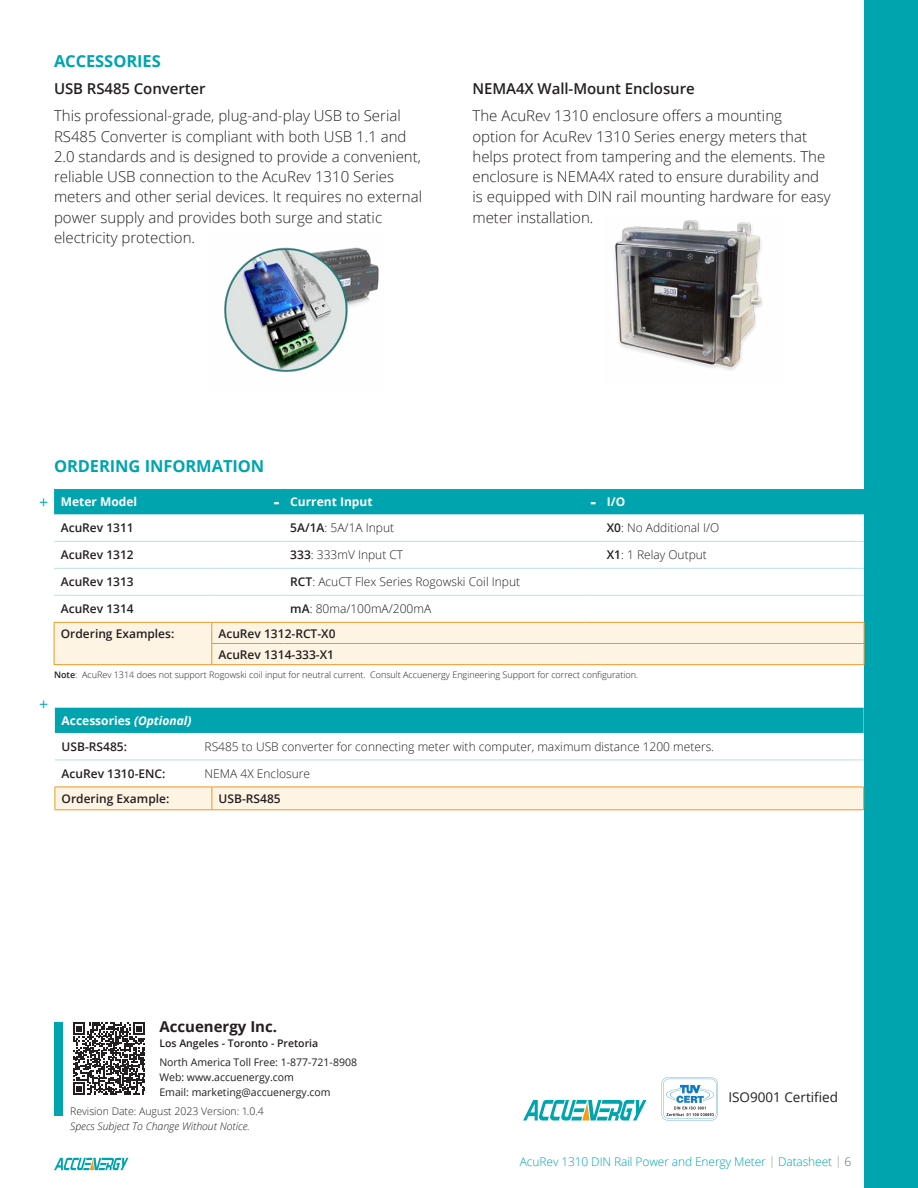
<style>
.page{position:relative;width:918px;height:1188px;background:#fff}
.page>*{position:absolute;margin:0;border:0;box-sizing:border-box;transform-origin:0 0}
.t1{font:700 18px "Open Sans";color:#fff}
.t2{font:700 16.5px "Open Sans";letter-spacing:-.005em;color:#00a4af}
.大标题{font:15.9px "Open Sans";color:#00aeb8}
.正文{font:300 15px/20.2px "Open Sans";color:#231f20}
.t3{font:600 15px "Open Sans";letter-spacing:-.005em;color:#231f20}
.t4{font:700 15px "Open Sans";color:#231f20}
.正文-2{font:13.5px "Open Sans";color:#231f20}
.t5{font:300 12px "Open Sans";color:#231f20}
.t6{font:600 12px "Open Sans";color:#231f20}
.t7{font:300 12px "Open Sans";letter-spacing:-.01em;color:#00a4af}
.t8{font:700 12px "Open Sans";color:#fff}
.t9{font:10.5px "Open Sans";color:#231f20}
.正文-3{font:300 10.5px "Open Sans";color:#231f20}
.正文-4{font:italic 300 10.5px "Open Sans";color:#231f20}
.t10{font:600 10.5px "Open Sans";color:#231f20}
.正文-5{font:300 9px "Open Sans";color:#231f20}
.s1{font-weight:600}
.s2{font-style:italic}
.s3{color:#939598}
.s4{color:#636366}
</style>
<div class="page">
<svg style="left:54px;top:1158px;width:75px;height:12px"></svg>
<img style="left:615px;top:220px;width:148px;height:150px">
<img style="left:224px;top:247px;width:155px;height:125px">
<div style="left:864px;top:0;width:54px;height:1188px;background:#00a4af"></div>
<div style="left:55px;top:707px;width:809px;height:26px;background:#00a4af"></div>
<hr style="left:212px;top:707px;width:652px;height:1px;background:#fff">
<hr style="left:55px;top:760px;width:143px;height:1px;background:#b9e1e6">
<svg style="left:198px;top:760px;width:14px;height:1px"></svg>
<hr style="left:212px;top:760px;width:652px;height:1px;background:#b9e1e6">
<svg style="left:55px;top:787px;width:809px;height:24px;background:#fdefd9"></svg>
<hr style="left:212px;top:810px;width:652px;height:1px;background:#ec9825">
<div style="left:54px;top:488px;width:810px;height:26px;background:#00a4af"></div>
<hr style="left:600px;top:488px;width:264px;height:1px;background:#fff">
<hr style="left:54px;top:541px;width:158px;height:1px;background:#b9e1e6">
<hr style="left:212px;top:541px;width:58px;height:1px;background:#b9e1e6">
<hr style="left:54px;top:568px;width:158px;height:1px;background:#b9e1e6">
<hr style="left:212px;top:568px;width:58px;height:1px;background:#b9e1e6">
<svg style="left:270px;top:541px;width:14px;height:1px"></svg>
<svg style="left:270px;top:568px;width:14px;height:1px"></svg>
<hr style="left:284px;top:541px;width:303px;height:1px;background:#b9e1e6">
<hr style="left:284px;top:568px;width:303px;height:1px;background:#b9e1e6">
<svg style="left:587px;top:541px;width:13px;height:1px"></svg>
<svg style="left:587px;top:568px;width:13px;height:1px"></svg>
<hr style="left:600px;top:541px;width:264px;height:1px;background:#b9e1e6">
<hr style="left:600px;top:568px;width:264px;height:1px;background:#b9e1e6">
<hr style="left:54px;top:595px;width:158px;height:1px;background:#b9e1e6">
<hr style="left:212px;top:595px;width:58px;height:1px;background:#b9e1e6">
<svg style="left:270px;top:595px;width:14px;height:1px"></svg>
<hr style="left:284px;top:595px;width:303px;height:1px;background:#b9e1e6">
<svg style="left:587px;top:595px;width:13px;height:1px"></svg>
<hr style="left:600px;top:595px;width:264px;height:1px;background:#b9e1e6">
<div style="left:54px;top:622px;width:811px;height:43px;background:#fef4e4"></div>
<hr style="left:600px;top:664px;width:264px;height:1px;background:#ec9825">
<div style="left:54px;top:1022px;width:9px;height:94px;background:#00a4af"></div>
<svg style="left:523px;top:1100px;width:123px;height:20px"></svg>
<svg style="left:661px;top:1077px;width:57px;height:44px"></svg>
<svg style="left:73px;top:1022px;width:72px;height:73px"></svg>
<p class="t2" style="left:54px;top:49px;width:108px">ACCESSORIES</p>
<p class="t3" style="left:54px;top:79px;width:153px">USB RS485 Converter</p>
<p class="正文" style="left:54px;top:105px;width:370px">This professional-grade, plug-and-play USB to Serial RS485 Converter is compliant with both USB 1.1 and 2.0 standards and is designed to provide a convenient, reliable USB connection to the AcuRev 1310 Series meters and other serial devices. It requires no external power supply and provides both surge and static electricity protection.</p>
<p class="t3" style="left:472px;top:79px;width:224px">NEMA4X Wall-Mount Enclosure</p>
<p class="正文" style="left:472px;top:105px;width:360px">The AcuRev 1310 enclosure offers a mounting<br>option for AcuRev 1310 Series energy meters that helps protect from tampering and the elements. The enclosure is NEMA4X rated to ensure durability and is equipped with DIN rail mounting hardware for easy meter installation.</p>
<p class="t2" style="left:54px;top:454px;width:212px">ORDERING INFORMATION</p>
<p class="大标题" style="left:39px;top:491px;width:11px">+</p>
<p class="t8" style="left:61px;top:493px;width:78px">Meter Model</p>
<p class="t1" style="left:274px;top:489px;width:7px">-</p>
<p class="t8" style="left:290px;top:493px;width:84px">Current Input</p>
<p class="t1" style="left:590px;top:489px;width:7px">-</p>
<p class="t8" style="left:607px;top:493px;width:20px">I/O</p>
<p class="t6" style="left:61px;top:520px;width:75px">AcuRev 1311</p>
<p class="t5" style="left:290px;top:520px;width:105px"><span class="s1">5A/1A</span>: 5A/1A Input</p>
<p class="t5" style="left:607px;top:520px;width:114px"><span class="s1">X0</span>: No Additional I/O</p>
<p class="t6" style="left:61px;top:547px;width:75px">AcuRev 1312</p>
<p class="t5" style="left:290px;top:547px;width:114px"><span class="s1">333</span>: 333mV Input CT</p>
<p class="t5" style="left:607px;top:547px;width:102px"><span class="s1">X1</span>: 1 Relay Output</p>
<p class="t6" style="left:61px;top:574px;width:75px">AcuRev 1313</p>
<p class="t5" style="left:290px;top:574px;width:231px"><span class="s1">RCT</span>: AcuCT Flex Series Rogowski Coil Input</p>
<p class="t6" style="left:61px;top:601px;width:75px">AcuRev 1314</p>
<p class="t5" style="left:290px;top:601px;width:142px"><span class="s1">mA</span>: 80ma/100mA/200mA</p>
<p class="t6" style="left:61px;top:625px;width:115px">Ordering Examples:</p>
<p class="t6" style="left:219px;top:625px;width:119px">AcuRev 1312-RCT-X0</p>
<p class="t6" style="left:219px;top:646px;width:117px">AcuRev 1314-333-X1</p>
<p class="正文-5" style="left:54px;top:669px;width:586px"><span class="s1">Note</span>: AcuRev 1314 does not support Rogowski coil input for neutral current. Consult Accuenergy Engineering Support for correct configuration.</p>
<p class="大标题" style="left:39px;top:694px;width:11px">+</p>
<p class="t8" style="left:62px;top:712px;width:131px">Accessories <span class="s2">(Optional)</span></p>
<p class="t6" style="left:62px;top:738px;width:67px">USB-RS485:</p>
<p class="t5" style="left:205px;top:738px;width:511px">RS485 to USB converter for connecting meter with computer, maximum distance 1200 meters.</p>
<p class="t6" style="left:62px;top:765px;width:105px">AcuRev 1310-ENC:</p>
<p class="t5" style="left:205px;top:765px;width:107px">NEMA 4X Enclosure</p>
<p class="t6" style="left:62px;top:790px;width:109px">Ordering Example:</p>
<p class="t6" style="left:219px;top:790px;width:64px">USB-RS485</p>
<p class="t4" style="left:159px;top:1016px;width:119px">Accuenergy Inc.</p>
<p class="t10" style="left:159px;top:1036px;width:160px">Los Angeles - Toronto - Pretoria</p>
<p class="t9" style="left:159px;top:1055px;width:199px">North America Toll Free: 1-877-721-8908</p>
<p class="t9" style="left:159px;top:1070px;width:136px">Web: www.accuenergy.com</p>
<p class="t9" style="left:159px;top:1085px;width:173px">Email: marketing@accuenergy.com</p>
<p class="正文-3" style="left:70px;top:1104px;width:195px">Revision Date: August 2023 Version: 1.0.4</p>
<p class="正文-4" style="left:70px;top:1118px;width:181px">Specs Subject To Change Without Notice.</p>
<p class="正文-2" style="left:728px;top:1088px;width:111px">ISO9001 Certified</p>
<p class="t7" style="left:520px;top:1153px;width:333px">AcuRev 1310 DIN Rail Power and Energy Meter <span class="s3">|</span> Datasheet <span class="s3">|</span> <span class="s4">6</span></p>
</div>
